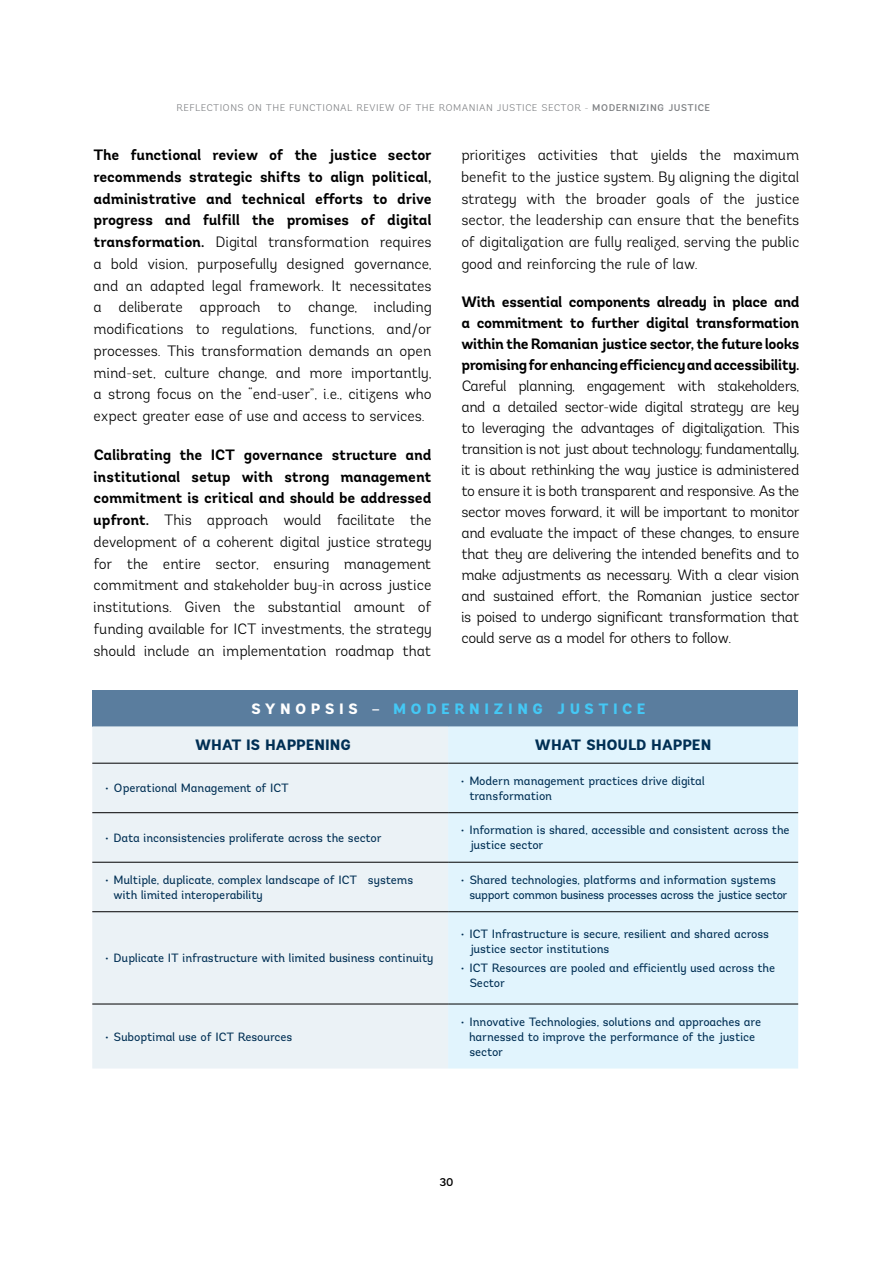
<style>
.page{position:relative;width:893px;height:1263px;background:#fff}
.page>*{position:absolute;margin:0;border:0;box-sizing:border-box;transform-origin:0 0}
.t1{font:300 15px/21.8px "Andes";letter-spacing:-.015em;color:#000;text-align:justify}
.t2{font:700 15px/21px "Andes";letter-spacing:-.03em;color:#000;text-align:justify}
.t3{font:800 15px "Andes";letter-spacing:-.02em;color:#002f54}
.t4{font:800 15px "Andes";letter-spacing:.28em;color:#44c8f5}
.t5{font:12px/15px "Andes";letter-spacing:-.01em;color:#002f54}
.t6{font:500 11.25px "Andes";color:#000}
.t7{font:300 9.75px "Andes";letter-spacing:.04em;color:#808285}
.s1{font-weight:500}
.s2{font-weight:700}
.s3{color:#fff}
</style>
<div class="page">
<div style="left:92px;top:690px;width:706px;height:36px;background:#5a7d9e"></div>
<div style="left:92px;top:726px;width:356px;height:342px;background:#ebf2f6"></div>
<div style="left:448px;top:726px;width:350px;height:342px;background:#e1f4fd"></div>
<hr style="left:92px;top:763px;width:356px;height:1px;background:#000">
<hr style="left:448px;top:763px;width:350px;height:1px;background:#000">
<hr style="left:92px;top:812px;width:356px;height:1px;background:#000">
<hr style="left:448px;top:812px;width:350px;height:1px;background:#000">
<hr style="left:92px;top:862px;width:356px;height:1px;background:#000">
<hr style="left:448px;top:862px;width:350px;height:1px;background:#000">
<hr style="left:92px;top:911px;width:356px;height:1px;background:#000">
<hr style="left:448px;top:911px;width:350px;height:1px;background:#000">
<hr style="left:92px;top:1004px;width:356px;height:1px;background:#000">
<hr style="left:448px;top:1004px;width:350px;height:1px;background:#000">
<p class="t7" style="left:176px;top:102px;width:535px">REFLECTIONS ON THE FUNCTIONAL REVIEW OF THE ROMANIAN JUSTICE SECTOR - <span class="s1">MODERNIZING JUSTICE</span></p>
<p class="t1" style="left:94px;top:144px;width:340px"><span class="s2">The functional review of the justice sector recommends strategic shifts to align political, administrative and technical efforts to drive progress and fulfill the promises of digital transformation.</span> Digital transformation requires a bold vision, purposefully designed governance, and an adapted legal framework. It necessitates a deliberate approach to change, including modifications to regulations, functions, and/or processes. This transformation demands an open mind-set, culture change, and more importantly, a strong focus on the “end-user”, i.e., citizens who expect greater ease of use and access to services.</p>
<p class="t1" style="left:94px;top:444px;width:340px"><span class="s2">Calibrating the ICT governance structure and institutional setup with strong management commitment is critical and should be addressed upfront.</span> This approach would facilitate the development of a coherent digital justice strategy for the entire sector, ensuring management commitment and stakeholder buy-in across justice institutions. Given the substantial amount of funding available for ICT investments, the strategy should include an implementation roadmap that</p>
<p class="t1" style="left:461px;top:144px;width:340px">prioritizes activities that yields the maximum benefit to the justice system. By aligning the digital strategy with the broader goals of the justice sector, the leadership can ensure that the benefits of digitalization are fully realized, serving the public good and reinforcing the rule of law.</p>
<p class="t2" style="left:461px;top:291px;width:340px">With essential components already in place and a commitment to further digital transformation within the Romanian justice sector, the future looks promising for enhancing efficiency and accessibility.</p>
<p class="t1" style="left:461px;top:375px;width:340px;line-height:21px">Careful planning, engagement with stakeholders, and a detailed sector-wide digital strategy are key to leveraging the advantages of digitalization. This transition is not just about technology; fundamentally, it is about rethinking the way justice is administered to ensure it is both transparent and responsive. As the sector moves forward, it will be important to monitor and evaluate the impact of these changes, to ensure that they are delivering the intended benefits and to make adjustments as necessary. With a clear vision and sustained effort, the Romanian justice sector is poised to undergo significant transformation that could serve as a model for others to follow.</p>
<p class="t4" style="left:251px;top:699px;width:396px"><span class="s3">SYNOPSIS –</span> MODERNIZING JUSTICE</p>
<p class="t3" style="left:195px;top:735px;width:158px">WHAT IS HAPPENING</p>
<p class="t3" style="left:535px;top:735px;width:178px">WHAT SHOULD HAPPEN</p>
<p class="t5" style="left:105px;top:781px;width:185px">• Operational Management of ICT</p>
<p class="t5" style="left:469px;top:773px;width:237px;text-indent:-9px">• Modern management practices drive digital transformation</p>
<p class="t5" style="left:105px;top:830px;width:278px">• Data inconsistencies proliferate across the sector</p>
<p class="t5" style="left:469px;top:823px;width:322px;text-indent:-9px">• Information is shared, accessible and consistent across the justice sector</p>
<p class="t5" style="left:114px;top:872px;width:301px;text-indent:-9px">• Multiple, duplicate, complex landscape of ICT systems with limited interoperability</p>
<p class="t5" style="left:469px;top:872px;width:319px;text-indent:-9px">• Shared technologies, platforms and information systems support common business processes across the justice sector</p>
<p class="t5" style="left:105px;top:951px;width:330px">• Duplicate IT infrastructure with limited business continuity</p>
<p class="t5" style="left:105px;top:1029px;width:189px">• Suboptimal use of ICT Resources</p>
<p class="t5" style="left:469px;top:926px;width:301px;text-indent:-9px">• ICT Infrastructure is secure, resilient and shared across justice sector institutions</p>
<p class="t5" style="left:469px;top:960px;width:307px;text-indent:-9px">• ICT Resources are pooled and efficiently used across the<br>Sector</p>
<p class="t5" style="left:469px;top:1014px;width:293px;text-indent:-9px">• Innovative Technologies, solutions and approaches are harnessed to improve the performance of the justice sector</p>
<p class="t6" style="left:439px;top:1175px;width:16px">30</p>
</div>
